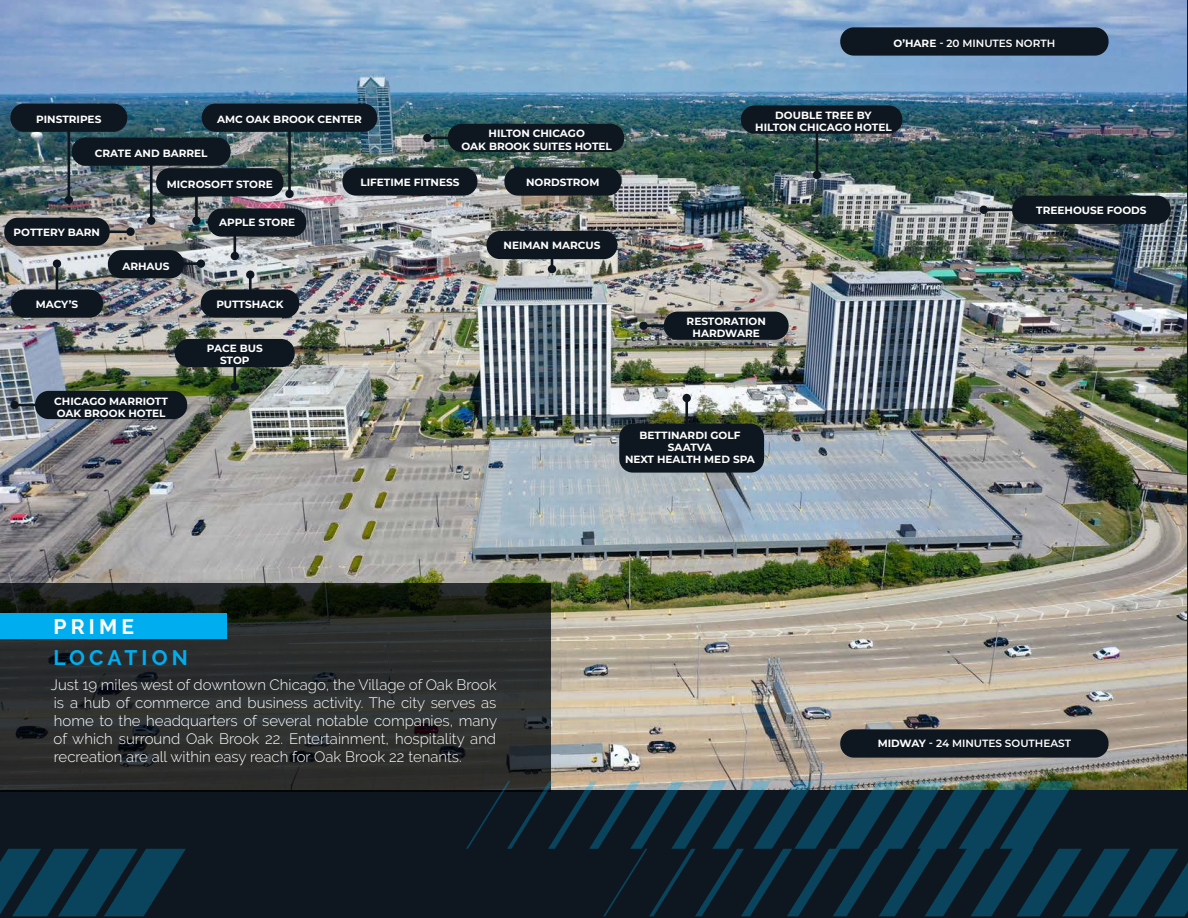
<style>
.page{position:relative;width:1188px;height:918px;background:#0e171f}
.page>*{position:absolute;margin:0;border:0;box-sizing:border-box;transform-origin:0 0}
.t1{font:700 21px "Raleway";letter-spacing:.2em;color:#00aeef}
.t2{font:700 21px "Raleway";letter-spacing:.2em;color:#fff}
.t3{font:300 15px/18px "Raleway";color:#fff;text-align:justify}
.t4{font:700 10.5px/12.1px "Montserrat";color:#fff}
.t5{font:600 10.5px "Montserrat";color:#fff}
.s1{font-weight:700}
</style>
<div class="page">
<img style="left:0;top:0;width:1186px;height:781px">
<div style="left:840px;top:729px;width:269px;height:29px;background:#0e171f;border-radius:14px"></div>
<div style="left:840px;top:27px;width:269px;height:29px;background:#0e171f;border-radius:14px"></div>
<hr style="left:427px;top:137px;width:39px;height:2px;background:#0e171f">
<div style="left:423px;top:134px;width:9px;height:8px;background:#0e171f;border-radius:50%"></div>
<div style="left:448px;top:124px;width:176px;height:28px;background:#0e171f;border-radius:14px"></div>
<hr style="left:816px;top:124px;width:2px;height:51px;background:#0e171f">
<div style="left:813px;top:171px;width:8px;height:8px;background:#0e171f;border-radius:50%"></div>
<div style="left:741px;top:105px;width:161px;height:29px;background:#0e171f;border-radius:14px"></div>
<hr style="left:288px;top:126px;width:3px;height:68px;background:#0e171f">
<div style="left:285px;top:190px;width:9px;height:8px;background:#0e171f;border-radius:50%"></div>
<hr style="left:68px;top:124px;width:2px;height:76px;background:#0e171f">
<div style="left:65px;top:196px;width:8px;height:8px;background:#0e171f;border-radius:50%"></div>
<div style="left:202px;top:104px;width:175px;height:28px;background:#0e171f;border-radius:14px"></div>
<div style="left:10px;top:104px;width:117px;height:28px;background:#0e171f;border-radius:14px"></div>
<div style="left:342px;top:167px;width:135px;height:29px;background:#0e171f;border-radius:14px"></div>
<div style="left:504px;top:167px;width:117px;height:29px;background:#0e171f;border-radius:14px"></div>
<hr style="left:150px;top:157px;width:3px;height:64px;background:#0e171f">
<div style="left:147px;top:216px;width:8px;height:9px;background:#0e171f;border-radius:50%"></div>
<hr style="left:195px;top:178px;width:3px;height:43px;background:#0e171f">
<div style="left:192px;top:216px;width:9px;height:9px;background:#0e171f;border-radius:50%"></div>
<div style="left:72px;top:137px;width:159px;height:29px;background:#0e171f;border-radius:14px"></div>
<hr style="left:984px;top:208px;width:52px;height:3px;background:#0e171f">
<div style="left:980px;top:206px;width:8px;height:8px;background:#0e171f;border-radius:50%"></div>
<div style="left:1012px;top:196px;width:159px;height:28px;background:#0e171f;border-radius:14px"></div>
<hr style="left:15px;top:404px;width:38px;height:2px;background:#0e171f">
<div style="left:10px;top:401px;width:9px;height:8px;background:#0e171f;border-radius:50%"></div>
<div style="left:35px;top:391px;width:152px;height:28px;background:#0e171f;border-radius:14px"></div>
<hr style="left:685px;top:398px;width:3px;height:30px;background:#0e171f">
<div style="left:683px;top:394px;width:8px;height:8px;background:#0e171f;border-radius:50%"></div>
<hr style="left:644px;top:324px;width:52px;height:3px;background:#0e171f">
<div style="left:639px;top:322px;width:9px;height:8px;background:#0e171f;border-radius:50%"></div>
<div style="left:664px;top:312px;width:125px;height:28px;background:#0e171f;border-radius:14px"></div>
<hr style="left:551px;top:237px;width:2px;height:32px;background:#0e171f">
<div style="left:548px;top:265px;width:8px;height:8px;background:#0e171f;border-radius:50%"></div>
<div style="left:487px;top:231px;width:130px;height:28px;background:#0e171f;border-radius:14px"></div>
<hr style="left:56px;top:264px;width:2px;height:38px;background:#0e171f">
<div style="left:53px;top:259px;width:8px;height:9px;background:#0e171f;border-radius:50%"></div>
<div style="left:11px;top:289px;width:92px;height:29px;background:#0e171f;border-radius:14px"></div>
<div style="left:156px;top:168px;width:128px;height:28px;background:#0e171f;border-radius:14px"></div>
<hr style="left:234px;top:213px;width:2px;height:43px;background:#0e171f">
<div style="left:231px;top:252px;width:8px;height:8px;background:#0e171f;border-radius:50%"></div>
<div style="left:208px;top:208px;width:98px;height:29px;background:#0e171f;border-radius:14px"></div>
<hr style="left:158px;top:262px;width:43px;height:3px;background:#0e171f">
<div style="left:197px;top:259px;width:8px;height:9px;background:#0e171f;border-radius:50%"></div>
<div style="left:108px;top:250px;width:76px;height:28px;background:#0e171f;border-radius:14px"></div>
<hr style="left:249px;top:275px;width:3px;height:36px;background:#0e171f">
<div style="left:246px;top:271px;width:8px;height:8px;background:#0e171f;border-radius:50%"></div>
<div style="left:201px;top:289px;width:98px;height:29px;background:#0e171f;border-radius:14px"></div>
<hr style="left:88px;top:230px;width:43px;height:3px;background:#0e171f">
<div style="left:126px;top:228px;width:9px;height:8px;background:#0e171f;border-radius:50%"></div>
<div style="left:4px;top:218px;width:106px;height:28px;background:#0e171f;border-radius:14px"></div>
<hr style="left:234px;top:348px;width:2px;height:39px;background:#0e171f">
<div style="left:231px;top:382px;width:8px;height:9px;background:#0e171f;border-radius:50%"></div>
<div style="left:175px;top:339px;width:120px;height:28px;background:#0e171f;border-radius:14px"></div>
<svg style="left:0;top:583px;width:550px;height:209px;background:#282b29"></svg>
<div style="left:0;top:614px;width:226px;height:25px;background:#00aeef"></div>
<svg style="left:466px;top:781px;width:722px;height:135px"></svg>
<svg style="left:0;top:849px;width:186px;height:67px"></svg>
<div style="left:619px;top:424px;width:145px;height:49px;background:#0e171f;border-radius:14px"></div>
<p class="t5" style="left:894px;top:36px;width:163px"><span class="s1">O’HARE</span> - 20 MINUTES NORTH</p>
<p class="t4" style="left:36px;top:113px;width:67px">PINSTRIPES</p>
<p class="t4" style="left:217px;top:113px;width:146px">AMC OAK BROOK CENTER</p>
<p class="t4" style="left:95px;top:147px;width:114px">CRATE AND BARREL</p>
<p class="t4" style="left:489px;top:127px;width:98px">HILTON CHICAGO</p>
<p class="t4" style="left:461px;top:139px;width:152px">OAK BROOK SUITES HOTEL</p>
<p class="t4" style="left:14px;top:225px;width:88px">POTTERY BARN</p>
<p class="t4" style="left:36px;top:297px;width:44px">MACY’S</p>
<p class="t4" style="left:167px;top:177px;width:107px">MICROSOFT STORE</p>
<p class="t4" style="left:219px;top:216px;width:78px">APPLE STORE</p>
<p class="t4" style="left:122px;top:259px;width:49px">ARHAUS</p>
<p class="t4" style="left:216px;top:297px;width:69px">PUTTSHACK</p>
<p class="t4" style="left:207px;top:342px;width:57px;text-align:center">PACE BUS<br>STOP</p>
<p class="t4" style="left:54px;top:394px;width:115px">CHICAGO MARRIOTT<br>OAK BROOK HOTEL</p>
<p class="t4" style="left:360px;top:175px;width:101px">LIFETIME FITNESS</p>
<p class="t4" style="left:526px;top:175px;width:75px">NORDSTROM</p>
<p class="t4" style="left:504px;top:239px;width:98px">NEIMAN MARCUS</p>
<p class="t4" style="left:775px;top:109px;width:98px">DOUBLE TREE BY</p>
<p class="t4" style="left:755px;top:121px;width:138px">HILTON CHICAGO HOTEL</p>
<p class="t4" style="left:687px;top:315px;width:81px">RESTORATION</p>
<p class="t4" style="left:693px;top:327px;width:69px">HARDWARE</p>
<p class="t4" style="left:640px;top:429px;width:102px">BETTINARDI GOLF</p>
<p class="t4" style="left:668px;top:441px;width:46px">SAATVA</p>
<p class="t4" style="left:625px;top:453px;width:131px">NEXT HEALTH MED SPA</p>
<p class="t4" style="left:1036px;top:204px;width:112px">TREEHOUSE FOODS</p>
<p class="t2" style="left:54px;top:615px;width:82px">PRIME</p>
<p class="t1" style="left:54px;top:646px;width:136px">LOCATION</p>
<p class="t3" style="left:51px;top:675px;width:448px">Just 19 miles west of downtown Chicago, the Village of Oak Brook is a hub of commerce and business activity. The city serves as home to the headquarters of several notable companies, many of which surround Oak Brook 22. Entertainment, hospitality and recreation are all within easy reach for Oak Brook 22 tenants.</p>
<p class="t5" style="left:878px;top:736px;width:195px"><span class="s1">MIDWAY</span> - 24 MINUTES SOUTHEAST</p>
</div>
